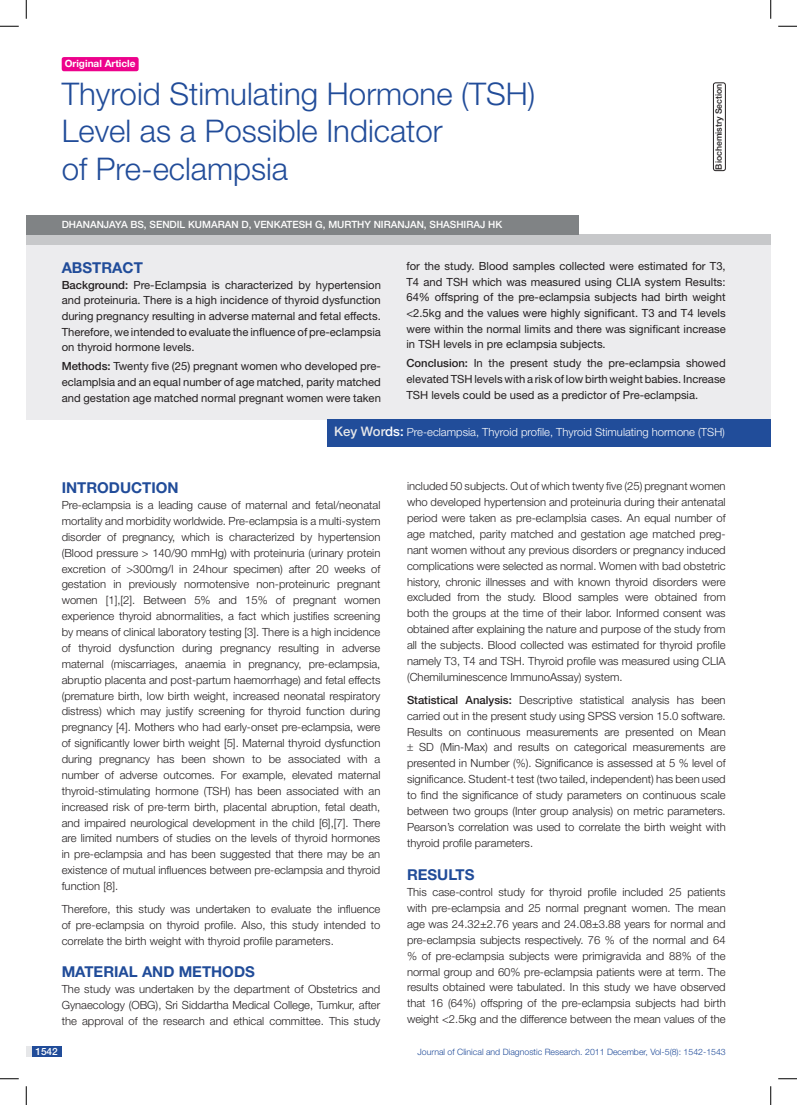
<style>
.page{position:relative;width:797px;height:1105px;background:#fff}
.page>*{position:absolute;margin:0;border:0;box-sizing:border-box;transform-origin:0 0}
.t1{font:300 31.25px/37.5px "Helvetica Neue";color:#214c99}
.t2{font:700 15px "Helvetica Neue";color:#214c99}
.t3{font:300 11.25px/15.9px "Helvetica Neue";color:#231f20;text-align:justify}
.t4{font:11.25px/15.6px "Helvetica Neue";color:#231f20;text-align:justify}
.t5{font:300 11.25px "Helvetica Neue";color:#fff}
.t6{font:500 10px "Helvetica Neue";color:#fff}
.t7{font:700 10px "Helvetica Neue";color:#fff}
.t8{font:300 8.75px "Helvetica Neue";color:#214c99}
.t9{font:500 8.75px "Helvetica Neue";color:#231f20}
.s1{color:#214d9a}
.s2{font-weight:500}
.s3{font-weight:500;font-size:13.12px;color:#e6e7e9}
.s4{font-weight:500;font-size:13.12px}
</style>
<div class="page">
<svg style="left:26px;top:1046px;width:7px;height:11px"></svg>
<div style="left:33px;top:1046px;width:29px;height:11px;background:#214c99"></div>
<div style="left:26px;top:235px;width:744px;height:185px;background:#ececee"></div>
<div style="left:26px;top:234px;width:744px;height:10px;background:#c7c8ca"></div>
<div style="left:327px;top:419px;width:443px;height:28px;background:#214d9a"></div>
<div style="left:26px;top:215px;width:553px;height:19px;background:#808385"></div>
<div style="left:713px;top:82px;width:12px;height:89px;border:1px solid #231f20;border-radius:2px"></div>
<div style="left:62px;top:57px;width:77px;height:14px;background:#ed028c;border-radius:2px"></div>
<svg style="left:0;top:25px;width:19px;height:2px"></svg>
<svg style="left:778px;top:25px;width:19px;height:2px"></svg>
<svg style="left:0;top:1078px;width:19px;height:1px"></svg>
<svg style="left:778px;top:1078px;width:19px;height:1px"></svg>
<svg style="left:25px;top:0;width:2px;height:19px"></svg>
<svg style="left:25px;top:1086px;width:2px;height:19px"></svg>
<svg style="left:770px;top:0;width:1px;height:19px"></svg>
<svg style="left:770px;top:1086px;width:1px;height:19px"></svg>
<p class="t7" style="left:65px;top:57px;width:72px">ORIGINAL ARTICLE</p>
<h1 class="t1" style="left:62px;top:74px;width:475px">Thyroid Stimulating Hormone (TSH)<br>Level as a Possible Indicator<br>of Pre-eclampsia</h1>
<p class="t6" style="left:62px;top:219px;width:442px">DHANANJAYA BS, SENDIL KUMARAN D, VENKATESH G, MURTHY NIRANJAN, SHASHIRAJ HK</p>
<p class="t9" style="left:713px;top:170px;width:88px;rotate:-90deg">Biochemistry Section</p>
<h2 class="t2" style="left:62px;top:258px;width:83px">ABST<span class="s1">RAC</span>T</h2>
<p class="t4" style="left:62px;top:277px;width:321px"><span class="s2">Background:</span> Pre-Eclampsia is characterized by hypertension and proteinuria. There is a high incidence of thyroid dysfunction during pregnancy resulting in adverse maternal and fetal effects.<br>Therefore, we intended to evaluate the influence of pre-eclampsia on thyroid hormone levels.</p>
<p class="t4" style="left:62px;top:358px;width:321px"><span class="s2">Methods:</span> Twenty five (25) pregnant women who developed pre&shy;eclamplsia and an equal number of age matched, parity matched and gestation age matched normal pregnant women were taken</p>
<p class="t4" style="left:406px;top:258px;width:321px">for the study. Blood samples collected were estimated for T3, T4 and TSH which was measured using CLIA system Results:<br>64% offspring of the pre-eclampsia subjects had birth weight &lt;2.5kg and the values were highly significant. T3 and T4 levels were within the normal limits and there was significant increase in TSH levels in pre eclampsia subjects.</p>
<p class="t4" style="left:406px;top:355px;width:321px"><span class="s2">Conclusion:</span> In the present study the pre-eclampsia showed elevated TSH levels with a risk of low birth weight babies. Increase TSH levels could be used as a predictor of Pre-eclampsia.</p>
<p class="t5" style="left:334px;top:425px;width:392px"><span class="s3">Key Wor</span><span class="s4">ds:</span> Pre-eclampsia, Thyroid profile, Thyroid Stimulating hormone (TSH)</p>
<h2 class="t2" style="left:62px;top:478px;width:118px">INTRODUCTION</h2>
<p class="t3" style="left:62px;top:497px;width:320px">Pre-eclampsia is a leading cause of maternal and fetal/neonatal mortality and morbidity worldwide. Pre-eclampsia is a multi-system disorder of pregnancy, which is characterized by hypertension (Blood pressure &gt; 140/90 mmHg) with proteinuria (urinary protein excretion of &gt;300mg/l in 24hour specimen) after 20 weeks of gestation in previously normotensive non-proteinuric pregnant women [1],[2]. Between 5% and 15% of pregnant women experience thyroid abnormalities, a fact which justifies screening by means of clinical laboratory testing [3]. There is a high incidence of thyroid dysfunction during pregnancy resulting in adverse maternal (miscarriages, anaemia in pregnancy, pre-eclampsia, abruptio placenta and post-partum haemorrhage) and fetal effects (premature birth, low birth weight, increased neonatal respiratory distress) which may justify screening for thyroid function during pregnancy [4]. Mothers who had early-onset pre-eclampsia, were of significantly lower birth weight [5]. Maternal thyroid dysfunction during pregnancy has been shown to be associated with a number of adverse outcomes. For example, elevated maternal thyroid-stimulating hormone (TSH) has been associated with an increased risk of pre-term birth, placental abruption, fetal death, and impaired neurological development in the child [6],[7]. There are limited numbers of studies on the levels of thyroid hormones in pre-eclampsia and has been suggested that there may be an existence of mutual influences between pre-eclampsia and thyroid function [8].</p>
<p class="t3" style="left:62px;top:901px;width:320px">Therefore, this study was undertaken to evaluate the influence of pre-eclampsia on thyroid profile. Also, this study intended to correlate the birth weight with thyroid profile parameters.</p>
<h2 class="t2" style="left:62px;top:963px;width:194px">MATERIAL AND METHODS</h2>
<p class="t3" style="left:62px;top:981px;width:320px">The study was undertaken by the department of Obstetrics and Gynaecology (OBG), Sri Siddartha Medical College, Tumkur, after the approval of the research and ethical committee. This study</p>
<p class="t3" style="left:407px;top:478px;width:320px;text-align:left">included 50 subjects. Out of which twenty five (25) pregnant women who developed hypertension and proteinuria during their antenatal period were taken as pre-eclamplsia cases. An equal number of age matched, parity matched and gestation age matched preg&shy;nant women without any previous disorders or pregnancy induced complications were selected as normal. Women with bad obstetric history, chronic illnesses and with known thyroid disorders were excluded from the study. Blood samples were obtained from both the groups at the time of their labor. Informed consent was obtained after explaining the nature and purpose of the study from all the subjects. Blood collected was estimated for thyroid profile namely T3, T4 and TSH. Thyroid profile was measured using CLIA (Chemiluminescence ImmunoAssay) system.</p>
<p class="t3" style="left:407px;top:692px;width:320px"><span class="s2">Statistical Analysis:</span> Descriptive statistical analysis has been</p>
<p class="t3" style="left:407px;top:707px;width:320px">carried out in the present study using SPSS version 15.0 software.</p>
<p class="t3" style="left:407px;top:723px;width:320px">Results on continuous measurements are presented on Mean</p>
<p class="t3" style="left:419px;top:739px;width:308px">SD (Min-Max) and results on categorical measurements are</p>
<p class="t3" style="left:407px;top:755px;width:320px">presented in Number (%). Significance is assessed at 5 % level of</p>
<p class="t3" style="left:407px;top:771px;width:320px">significance. Student-t test (two tailed, independent) has been used</p>
<p class="t3" style="left:407px;top:787px;width:320px">to find the significance of study parameters on continuous scale</p>
<p class="t3" style="left:407px;top:803px;width:320px">between two groups (Inter group analysis) on metric parameters.</p>
<p class="t3" style="left:407px;top:818px;width:320px">Pearson’s correlation was used to correlate the birth weight with</p>
<p class="t3" style="left:407px;top:834px;width:128px">thyroid profile parameters.</p>
<h2 class="t2" style="left:407px;top:866px;width:59px">RESULTS</h2>
<p class="t3" style="left:407px;top:884px;width:320px">This case-control study for thyroid profile included 25 patients with pre-eclampsia and 25 normal pregnant women. The mean age was 24.32±2.76 years and 24.08±3.88 years for normal and pre-eclampsia subjects respectively. 76 % of the normal and 64 % of pre-eclampsia subjects were primigravida and 88% of the normal group and 60% pre-eclampsia patients were at term. The results obtained were tabulated. In this study we have observed that 16 (64%) offspring of the pre-eclampsia subjects had birth weight &lt;2.5kg and the difference between the mean values of the</p>
<p class="t6" style="left:35px;top:1045px;width:24px">1542</p>
<p class="t8" style="left:417px;top:1047px;width:310px">Journal of Clinical and Diagnostic Research. 2011 December, Vol-5(8): 1542-1543</p>
</div>
